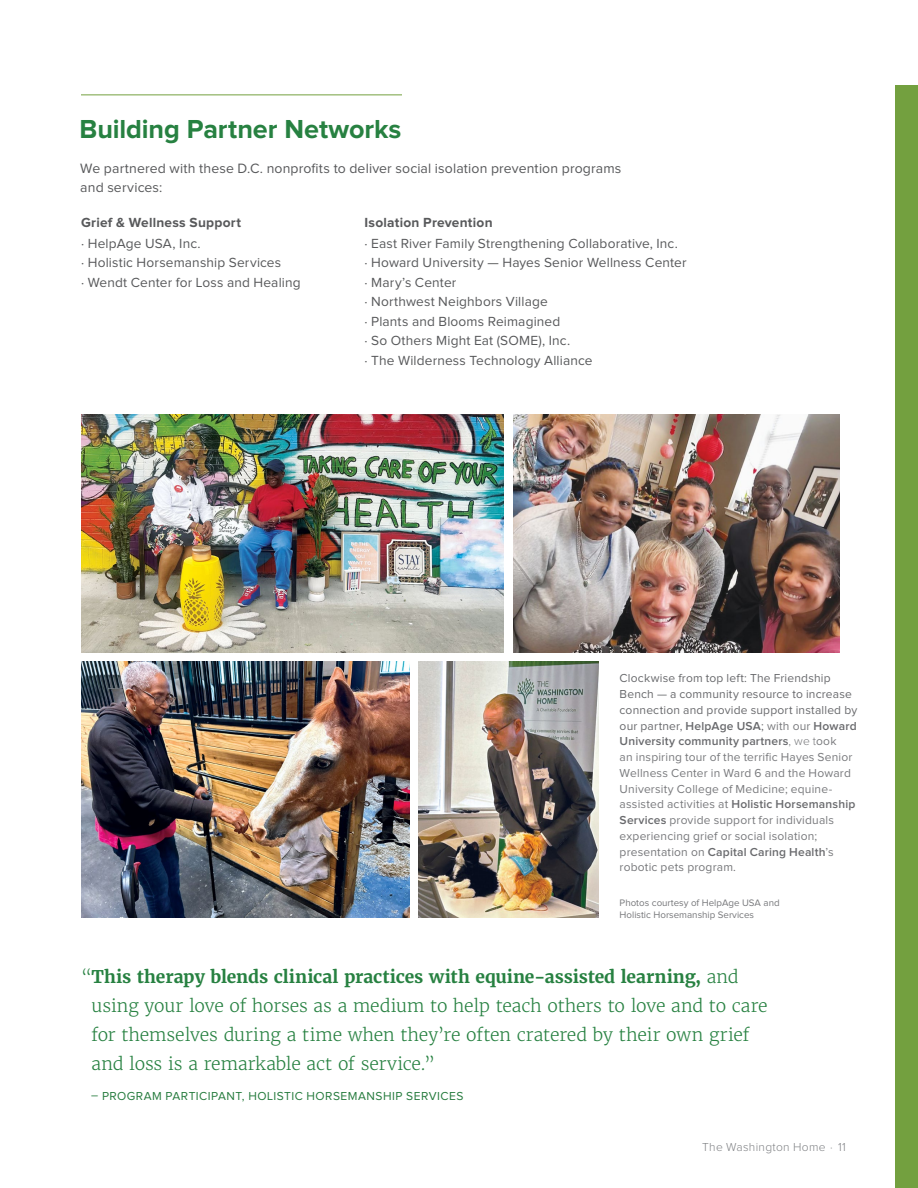
<style>
.page{position:relative;width:918px;height:1188px;background:#fff}
.page>*{position:absolute;margin:0;border:0;box-sizing:border-box;transform-origin:0 0}
.t1{font:700 27px "Proxima Nova";letter-spacing:-.005em;color:#278141}
.t2{font:300 17.4px/29.1px "Merriweather";letter-spacing:-.01em;color:#278141}
.t3{font:14.1px/19.5px "Proxima Nova";letter-spacing:.01em;color:#58595b}
.t4{font:13.65px/19.5px "Proxima Nova";letter-spacing:.01em;color:#58595b}
.t5{font:700 13.65px "Proxima Nova";letter-spacing:.02em;color:#58595b}
.t6{font:12px/15.8px "Proxima Nova";letter-spacing:.015em;color:#797a7d}
.t7{font:12px "Proxima Nova";letter-spacing:.04em;color:#257b3d}
.t8{font:300 12px "Proxima Nova";letter-spacing:.025em;color:#808285}
.t9{font:9.75px/11.7px "Proxima Nova";color:#77787b}
.s1{color:#696a6d}
.s2{font-weight:600;color:#696a6d}
.s3{font-weight:300;color:#77787b}
.s4{color:#77787b}
.s5{font-weight:700}
</style>
<div class="page">
<div style="left:896px;top:86px;width:22px;height:1102px;background:#73a03f"></div>
<img style="left:418px;top:662px;width:180px;height:256px">
<img style="left:513px;top:414px;width:327px;height:238px">
<hr style="left:81px;top:95px;width:321px;height:1px;background:#73a03f">
<img style="left:81px;top:662px;width:329px;height:255px">
<img style="left:81px;top:414px;width:423px;height:238px">
<h1 class="t1" style="left:80px;top:114px;width:323px">Building Partner Networks</h1>
<p class="t3" style="left:80px;top:159px;width:543px">We partnered with these D.C. nonprofits to deliver social isolation prevention programs and services:</p>
<p class="t5" style="left:81px;top:214px;width:162px">Grief &amp; Wellness Support</p>
<p class="t4" style="left:81px;top:234px;width:221px">· HelpAge USA, Inc.<br>· Holistic Horsemanship Services<br>· Wendt Center for Loss and Healing</p>
<p class="t5" style="left:364px;top:214px;width:130px">Isolation Prevention</p>
<p class="t4" style="left:364px;top:234px;width:324px">· East River Family Strengthening Collaborative, Inc.<br>· Howard University — Hayes Senior Wellness Center · Mary’s Center<br>· Northwest Neighbors Village<br>· Plants and Blooms Reimagined<br>· So Others Might Eat (SOME), Inc.<br>· The Wilderness Technology Alliance</p>
<p class="t6" style="left:620px;top:671px;width:239px"><span class="s1">Clockwise from top left: The Friendship Bench — a community resource to increase connection and provide support installed by our partner,</span> <span class="s2">HelpAge USA</span><span class="s1">;</span> with our <span class="s2">Howard University community partners</span><span class="s3">, we t</span>ook<br>an inspiring tour of the terrific Hayes Senior Wellness Center in Ward 6 and the Howard University College of Medicine; equine&shy;assisted activities at <span class="s2">Holistic Horsemanship Services</span> provide support for individuals experiencing grief or social isolation; <span class="s4">presentation on</span> <span class="s2">Capital Caring Health</span><span class="s4">’s robotic pets program.</span></p>
<p class="t9" style="left:620px;top:897px;width:162px">Photos courtesy of HelpAge USA and<br>Holistic Horsemanship Services</p>
<p class="t2" style="left:92px;top:962px;width:678px;text-indent:-11px">“<span class="s5">This therapy blends clinical practices with equine-assisted learning,</span> and using your love of horses as a medium to help teach others to love and to care for themselves during a time when they’re often cratered by their own grief and loss is a remarkable act of service.”</p>
<p class="t7" style="left:91px;top:1089px;width:374px">– PROGRAM PARTICIPANT, HOLISTIC HORSEMANSHIP SERVICES</p>
<p class="t8" style="left:702px;top:1140px;width:145px">The Washington Home · 11</p>
</div>
